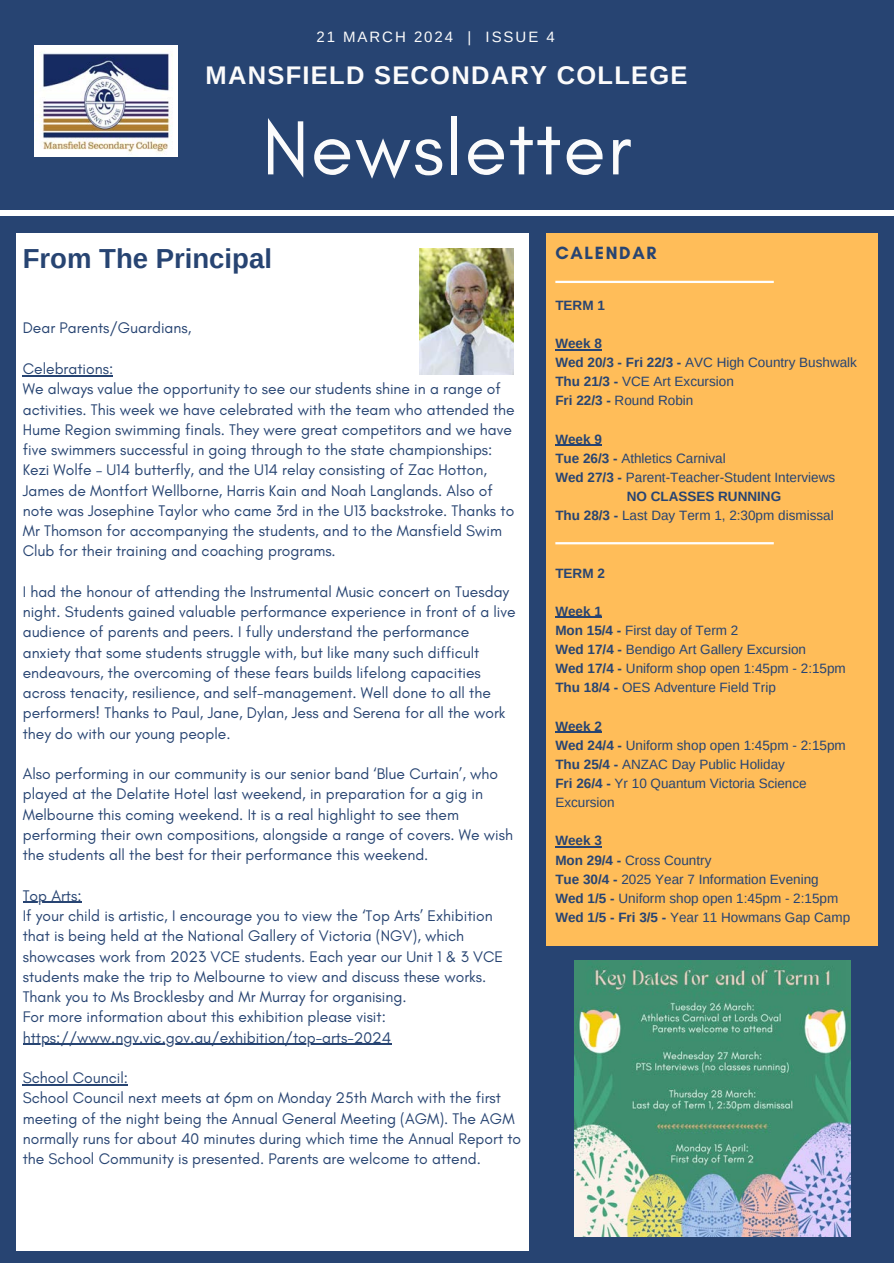
<style>
.page{position:relative;width:894px;height:1264px;background:#fff}
.page>*{position:absolute;margin:0;border:0;box-sizing:border-box;transform-origin:0 0}
.t1{font:78px "Glacial Indifference";letter-spacing:.02em;color:#fbfbfb}
.t2{font:700 27.6px "Arimo";color:#274472}
.t3{font:700 25.5px "Arimo";letter-spacing:.05em;color:#fbfbfb}
.t4{font:700 18px "Glacial Indifference";letter-spacing:.09em;color:#274472}
.t5{font:15.6px/20.2px "Glacial Indifference";color:#274472}
.t6{font:15px "Arimo";letter-spacing:.13em;color:#fbfbfb}
.t7{font:13.5px/19.2px "Arimo";color:#274472}
.t8{font:700 13.5px "Arimo";color:#274472}
.s1{font-weight:700}
</style>
<div class="page">
<div style="left:0;top:216px;width:893px;height:1047px;background:#274472"></div>
<div style="left:16px;top:233px;width:512px;height:1017px;background:#fff"></div>
<div style="left:0;top:0;width:893px;height:209px;background:#274472"></div>
<div style="left:546px;top:233px;width:331px;height:712px;background:#ffbd59"></div>
<hr style="left:555px;top:281px;width:218px;height:2px;background:#fff">
<img style="left:34px;top:45px;width:143px;height:112px">
<hr style="left:23px;top:375px;width:90px;height:1px;background:#274472">
<hr style="left:23px;top:901px;width:58px;height:2px;background:#274472">
<hr style="left:23px;top:1043px;width:368px;height:1px;background:#274472">
<hr style="left:23px;top:1084px;width:105px;height:1px;background:#274472">
<img style="left:419px;top:248px;width:94px;height:126px">
<hr style="left:555px;top:349px;width:46px;height:1px;background:#274472">
<hr style="left:555px;top:444px;width:46px;height:2px;background:#274472">
<hr style="left:555px;top:617px;width:46px;height:1px;background:#274472">
<hr style="left:555px;top:731px;width:46px;height:1px;background:#274472">
<hr style="left:555px;top:846px;width:46px;height:1px;background:#274472">
<hr style="left:555px;top:542px;width:218px;height:2px;background:#fff">
<img style="left:574px;top:960px;width:276px;height:276px">
<p class="t6" style="left:316px;top:28px;width:240px">21 MARCH 2024 | ISSUE 4</p>
<p class="t3" style="left:205px;top:61px;width:483px">MANSFIELD SECONDARY COLLEGE</p>
<p class="t1" style="left:262px;top:100px;width:371px">Newsletter</p>
<p class="t2" style="left:23px;top:243px;width:251px">From The Principal</p>
<h2 class="t5" style="left:23px;top:318px;width:170px">Dear Parents/Guardians,</h2>
<h1 class="t5" style="left:23px;top:358px;width:493px">Celebrations:<br>We always value the opportunity to see our students shine in a range of activities. This week we have celebrated with the team who attended the Hume Region swimming finals. They were great competitors and we have five swimmers successful in going through to the state championships:<br>Kezi Wolfe – U14 butterfly, and the U14 relay consisting of Zac Hotton, James de Montfort Wellborne, Harris Kain and Noah Langlands. Also of note was Josephine Taylor who came 3rd in the U13 backstroke. Thanks to Mr Thomson for accompanying the students, and to the Mansfield Swim Club for their training and coaching programs.</h1>
<h3 class="t5" style="left:23px;top:581px;width:494px">I had the honour of attending the Instrumental Music concert on Tuesday night. Students gained valuable performance experience in front of a live audience of parents and peers. I fully understand the performance anxiety that some students struggle with, but like many such difficult endeavours, the overcoming of these fears builds lifelong capacities across tenacity, resilience, and self-management. Well done to all the performers! Thanks to Paul, Jane, Dylan, Jess and Serena for all the work they do with our young people.</h3>
<h6 class="t5" style="left:23px;top:763px;width:491px">Also performing in our community is our senior band ‘Blue Curtain’, who played at the Delatite Hotel last weekend, in preparation for a gig in Melbourne this coming weekend. It is a real highlight to see them performing their own compositions, alongside a range of covers. We wish the students all the best for their performance this weekend.</h6>
<h6 class="t5" style="left:23px;top:885px;width:482px">Top Arts:<br>If your child is artistic, I encourage you to view the ‘Top Arts’ Exhibition that is being held at the National Gallery of Victoria (NGV), which showcases work from 2023 VCE students. Each year our Unit 1 &amp; 3 VCE students make the trip to Melbourne to view and discuss these works.<br>Thank you to Ms Brocklesby and Mr Murray for organising.<br>For more information about this exhibition please visit:</h6>
<h6 class="t5" style="left:23px;top:1026px;width:370px">https://www.ngv.vic.gov.au/exhibition/top-arts-2024</h6>
<h6 class="t5" style="left:23px;top:1067px;width:500px">School Council:<br>School Council next meets at 6pm on Monday 25th March with the first meeting of the night being the Annual General Meeting (AGM). The AGM normally runs for about 40 minutes during which time the Annual Report to the School Community is presented. Parents are welcome to attend.</h6>
<p class="t4" style="left:555px;top:242px;width:102px">CALENDAR</p>
<h6 class="t8" style="left:555px;top:297px;width:51px">TERM 1</h6>
<h6 class="t8" style="left:555px;top:336px;width:48px">Week 8</h6>
<p class="t7" style="left:555px;top:353px;width:303px"><span class="s1">Wed 20/3 - Fri 22/3 -</span> AVC High Country Bushwalk</p>
<h4 class="t7" style="left:555px;top:372px;width:180px"><span class="s1">Thu 21/3 -</span> VCE Art Excursion</h4>
<p class="t7" style="left:555px;top:391px;width:139px"><span class="s1">Fri 22/3 -</span> Round Robin</p>
<p class="t8" style="left:555px;top:431px;width:48px">Week 9</p>
<p class="t7" style="left:555px;top:448px;width:172px"><span class="s1">Tue 26/3 -</span> Athletics Carnival</p>
<p class="t7" style="left:555px;top:467px;width:281px"><span class="s1">Wed 27/3 -</span> Parent-Teacher-Student Interviews</p>
<p class="t8" style="left:626px;top:489px;width:156px">NO CLASSES RUNNING</p>
<p class="t7" style="left:555px;top:506px;width:280px"><span class="s1">Thu 28/3 -</span> Last Day Term 1, 2:30pm dismissal</p>
<p class="t8" style="left:555px;top:565px;width:51px">TERM 2</p>
<p class="t8" style="left:555px;top:603px;width:48px">Week 1</p>
<p class="t7" style="left:555px;top:620px;width:184px"><span class="s1">Mon 15/4 -</span> First day of Term 2</p>
<p class="t7" style="left:555px;top:639px;width:252px"><span class="s1">Wed 17/4 -</span> Bendigo Art Gallery Excursion</p>
<p class="t7" style="left:555px;top:659px;width:292px"><span class="s1">Wed 17/4 -</span> Uniform shop open 1:45pm - 2:15pm</p>
<p class="t7" style="left:555px;top:678px;width:222px"><span class="s1">Thu 18/4 -</span> OES Adventure Field Trip</p>
<p class="t8" style="left:555px;top:718px;width:48px">Week 2</p>
<p class="t7" style="left:555px;top:735px;width:292px"><span class="s1">Wed 24/4 -</span> Uniform shop open 1:45pm - 2:15pm</p>
<p class="t7" style="left:555px;top:754px;width:231px"><span class="s1">Thu 25/4 -</span> ANZAC Day Public Holiday</p>
<p class="t7" style="left:555px;top:773px;width:253px"><span class="s1">Fri 26/4 -</span> Yr 10 Quantum Victoria Science<br>Excursion</p>
<p class="t8" style="left:555px;top:833px;width:48px">Week 3</p>
<p class="t7" style="left:555px;top:850px;width:158px"><span class="s1">Mon 29/4 -</span> Cross Country</p>
<p class="t7" style="left:555px;top:869px;width:265px"><span class="s1">Tue 30/4 -</span> 2025 Year 7 Information Evening</p>
<p class="t7" style="left:555px;top:888px;width:284px"><span class="s1">Wed 1/5 -</span> Uniform shop open 1:45pm - 2:15pm</p>
<p class="t7" style="left:555px;top:907px;width:296px"><span class="s1">Wed 1/5 - Fri 3/5 -</span> Year 11 Howmans Gap Camp</p>
</div>
